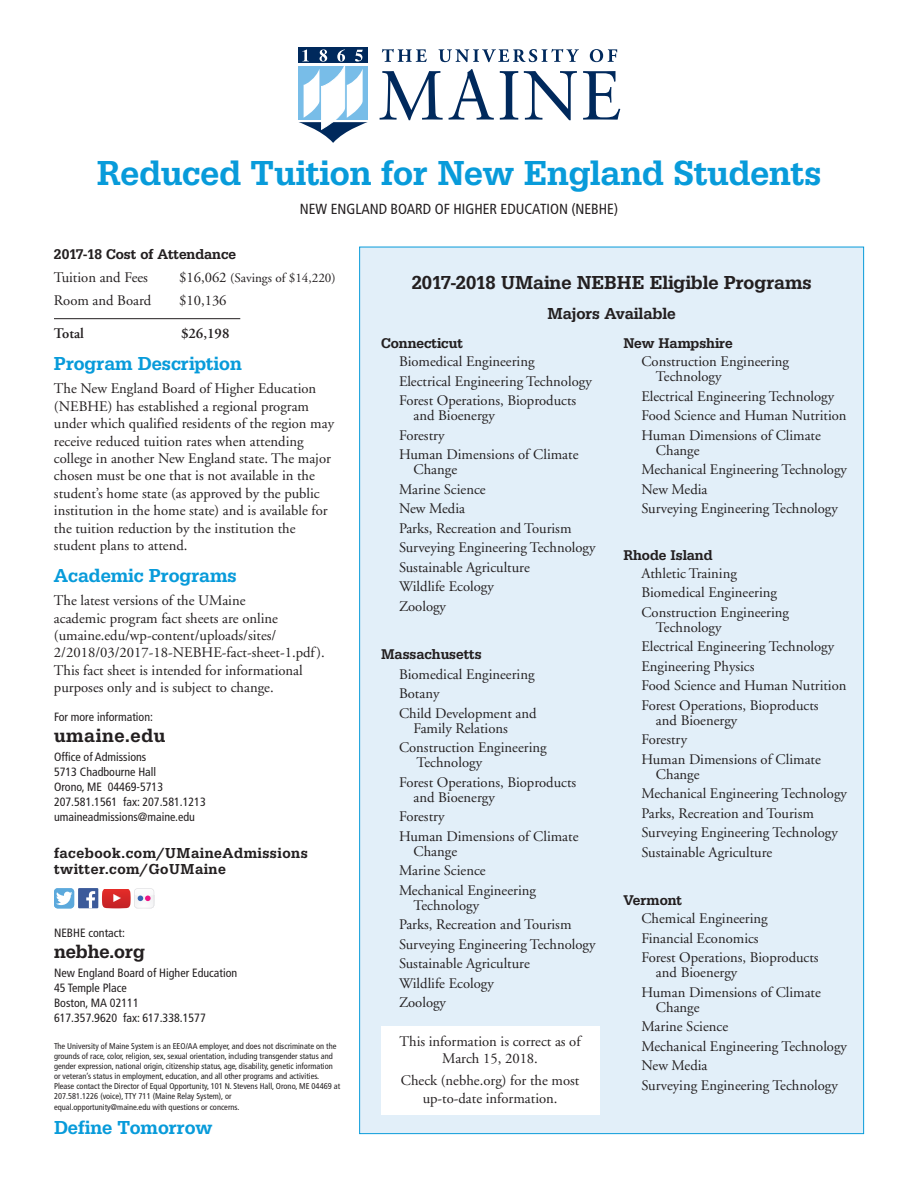
<style>
.page{position:relative;width:918px;height:1188px;background:#fff}
.page>*{position:absolute;margin:0;border:0;box-sizing:border-box;transform-origin:0 0}
.t1{font:36px "URW Egyptienne T Medi Narr";color:#089bda}
.t2{font:19.5px "URW Egyptienne T Medi Narr";color:#089bda}
.t3{font:19.5px "URW Egyptienne T Medi Narr";color:#231f20}
.t4{font:19.5px "URW Egyptienne T Medi Narr";letter-spacing:.035em;color:#231f20}
.t5{font:16.5px "URW Egyptienne T Medi Narr";color:#231f20}
.t6{font:15px/16.5px "URW Egyptienne T Medi Narr";letter-spacing:.035em;color:#231f20}
.t7{font:14.7px/19.5px "Adobe Garamond";color:#231f20}
.t8{font:14.7px "URW Egyptienne T Medi Narr";color:#231f20}
.t9{font:condensed 14.7px "Frutiger";color:#231f20}
.t10{font:600 14.7px "Adobe Garamond";color:#231f20}
.t11{font:13.2px "Adobe Garamond";color:#231f20}
.t12{font:condensed 12px/15px "Frutiger";color:#231f20}
.t13{font:condensed 8.4px/10.1px "Frutiger";color:#231f20}
.s1{font-size:14.7px}
</style>
<div class="page">
<svg style="left:380px;top:71px;width:63px;height:49px"></svg>
<svg style="left:449px;top:69px;width:45px;height:51px"></svg>
<svg style="left:500px;top:71px;width:18px;height:49px"></svg>
<svg style="left:524px;top:71px;width:53px;height:49px"></svg>
<svg style="left:583px;top:71px;width:37px;height:49px"></svg>
<svg style="left:382px;top:49px;width:45px;height:13px"></svg>
<svg style="left:438px;top:49px;width:141px;height:13px"></svg>
<svg style="left:590px;top:49px;width:27px;height:13px"></svg>
<svg style="left:298px;top:48px;width:69px;height:15px"></svg>
<svg style="left:299px;top:50px;width:69px;height:93px"></svg>
<svg style="left:102px;top:888px;width:52px;height:20px"></svg>
<svg style="left:54px;top:888px;width:20px;height:20px"></svg>
<div style="left:78px;top:888px;width:20px;height:20px;background:#3b5a9a"></div>
<svg style="left:86px;top:891px;width:9px;height:17px"></svg>
<hr style="left:54px;top:318px;width:186px;height:1px;background:#231f20">
<div style="left:360px;top:247px;width:503px;height:886px;background:#e2eff9"></div>
<div style="left:381px;top:1027px;width:218px;height:88px;background:#fff"></div>
<h1 class="t1" style="left:97px;top:161px;width:726px">Reduced Tuition for New England Students</h1>
<p class="t9" style="left:300px;top:203px;width:320px">NEW ENGLAND BOARD OF HIGHER EDUCATION (NEBHE)</p>
<p class="t8" style="left:54px;top:249px;width:184px">2017-18 Cost of Attendance</p>
<p class="t7" style="left:54px;top:269px;width:96px">Tuition and Fees</p>
<p class="t11" style="left:179px;top:273px;width:158px"><span class="s1">$16,062</span> (Savings of $14,220)</p>
<p class="t7" style="left:54px;top:292px;width:99px">Room and Board</p>
<p class="t7" style="left:179px;top:292px;width:49px">$10,136</p>
<p class="t10" style="left:54px;top:328px;width:32px">Total</p>
<p class="t10" style="left:181px;top:328px;width:50px">$26,198</p>
<h2 class="t2" style="left:54px;top:357px;width:189px">Program Description</h2>
<p class="t7" style="left:54px;top:381px;width:282px;line-height:17.4px">The New England Board of Higher Education (NEBHE) has established a regional program under which qualified residents of the region may receive reduced tuition rates when attending college in another New England state. The major chosen must be one that is not available in the student’s home state (as approved by the public institution in the home state) and is available for the tuition reduction by the institution the student plans to attend.</p>
<h2 class="t2" style="left:54px;top:569px;width:184px">Academic Programs</h2>
<p class="t7" style="left:54px;top:593px;width:272px;line-height:17.4px">The latest versions of the UMaine<br>academic program fact sheets are online (umaine.edu/wp-content/uploads/sites/ 2/2018/03/2017-18-NEBHE-fact-sheet-1.pdf).<br>This fact sheet is intended for informational purposes only and is subject to change.</p>
<p class="t12" style="left:54px;top:710px;width:101px">For more information:</p>
<h2 class="t4" style="left:54px;top:728px;width:113px">umaine.edu</h2>
<p class="t12" style="left:54px;top:750px;width:153px">Office of Admissions<br>5713 Chadbourne Hall<br>Orono, ME 04469-5713<br>207.581.1561 fax: 207.581.1213 umaineadmissions@maine.edu</p>
<p class="t6" style="left:54px;top:846px;width:255px">facebook.com/UMaineAdmissions twitter.com/GoUMaine</p>
<p class="t12" style="left:54px;top:926px;width:72px">NEBHE contact:</p>
<h2 class="t3" style="left:54px;top:945px;width:92px">nebhe.org</h2>
<p class="t12" style="left:54px;top:966px;width:185px">New England Board of Higher Education<br>45 Temple Place<br>Boston, MA 02111<br>617.357.9620 fax: 617.338.1577</p>
<p class="t13" style="left:54px;top:1042px;width:288px">The University of Maine System is an EEO/AA employer, and does not discriminate on the grounds of race, color, religion, sex, sexual orientation, including transgender status and gender expression, national origin, citizenship status, age, disability, genetic information or veteran’s status in employment, education, and all other programs and activities.<br>Please contact the Director of Equal Opportunity, 101 N. Stevens Hall, Orono, ME 04469 at 207.581.1226 (voice), TTY 711 (Maine Relay System), or<br>equal.opportunity@maine.edu with questions or concerns.</p>
<h2 class="t2" style="left:54px;top:1120px;width:160px">Define Tomorrow</h2>
<h2 class="t3" style="left:412px;top:276px;width:401px">2017-2018 UMaine NEBHE Eligible Programs</h2>
<p class="t5" style="left:547px;top:308px;width:130px">Majors Available</p>
<p class="t8" style="left:381px;top:338px;width:83px">Connecticut</p>
<p class="t7" style="left:399px;top:353px;width:194px">Biomedical Engineering<br>Electrical Engineering Technology<br>Forest Operations, Bioproducts</p>
<p class="t7" style="left:399px;top:407px;width:181px;text-indent:15px">and Bioenergy<br>Forestry<br>Human Dimensions of Climate</p>
<p class="t7" style="left:399px;top:461px;width:198px;text-indent:15px">Change<br>Marine Science<br>New Media<br>Parks, Recreation and Tourism<br>Surveying Engineering Technology<br>Sustainable Agriculture<br>Wildlife Ecology<br>Zoology</p>
<p class="t8" style="left:381px;top:649px;width:102px">Massachusetts</p>
<p class="t7" style="left:399px;top:666px;width:139px">Biomedical Engineering<br>Botany<br>Child Development and</p>
<p class="t7" style="left:399px;top:720px;width:149px;text-indent:15px">Family Relations<br>Construction Engineering</p>
<p class="t7" style="left:399px;top:754px;width:179px;text-indent:18px">Technology<br>Forest Operations, Bioproducts</p>
<p class="t7" style="left:399px;top:789px;width:181px;text-indent:15px">and Bioenergy<br>Forestry<br>Human Dimensions of Climate</p>
<p class="t7" style="left:399px;top:843px;width:139px;text-indent:15px">Change<br>Marine Science<br>Mechanical Engineering</p>
<p class="t7" style="left:399px;top:897px;width:198px;text-indent:15px">Technology<br>Parks, Recreation and Tourism<br>Surveying Engineering Technology<br>Sustainable Agriculture<br>Wildlife Ecology<br>Zoology</p>
<p class="t7" style="left:400px;top:1034px;width:183px;line-height:17.4px;text-align:center">This information is correct as of<br>March 15, 2018.</p>
<p class="t7" style="left:401px;top:1073px;width:180px;line-height:17.4px;text-align:center">Check (nebhe.org) for the most up-to-date information.</p>
<p class="t8" style="left:623px;top:338px;width:111px">New Hampshire</p>
<p class="t7" style="left:656px;top:355px;width:135px;line-height:15px;text-indent:-15px">Construction Engineering<br>Technology</p>
<p class="t7" style="left:641px;top:388px;width:207px">Electrical Engineering Technology<br>Food Science and Human Nutrition<br>Human Dimensions of Climate</p>
<p class="t7" style="left:641px;top:442px;width:207px;text-indent:15px">Change<br>Mechanical Engineering Technology<br>New Media<br>Surveying Engineering Technology</p>
<p class="t8" style="left:623px;top:550px;width:91px">Rhode Island</p>
<p class="t7" style="left:641px;top:565px;width:149px">Athletic Training<br>Biomedical Engineering<br>Construction Engineering</p>
<p class="t7" style="left:641px;top:619px;width:207px;text-indent:15px">Technology<br>Electrical Engineering Technology<br>Engineering Physics<br>Food Science and Human Nutrition<br>Forest Operations, Bioproducts</p>
<p class="t7" style="left:641px;top:712px;width:181px;text-indent:15px">and Bioenergy<br>Forestry<br>Human Dimensions of Climate</p>
<p class="t7" style="left:641px;top:766px;width:207px;text-indent:15px">Change<br>Mechanical Engineering Technology<br>Parks, Recreation and Tourism<br>Surveying Engineering Technology<br>Sustainable Agriculture</p>
<p class="t8" style="left:623px;top:895px;width:60px">Vermont</p>
<p class="t7" style="left:641px;top:910px;width:179px">Chemical Engineering<br>Financial Economics<br>Forest Operations, Bioproducts</p>
<p class="t7" style="left:641px;top:964px;width:181px;text-indent:15px">and Bioenergy<br>Human Dimensions of Climate</p>
<p class="t7" style="left:641px;top:999px;width:207px;text-indent:15px">Change<br>Marine Science<br>Mechanical Engineering Technology<br>New Media<br>Surveying Engineering Technology</p>
</div>
